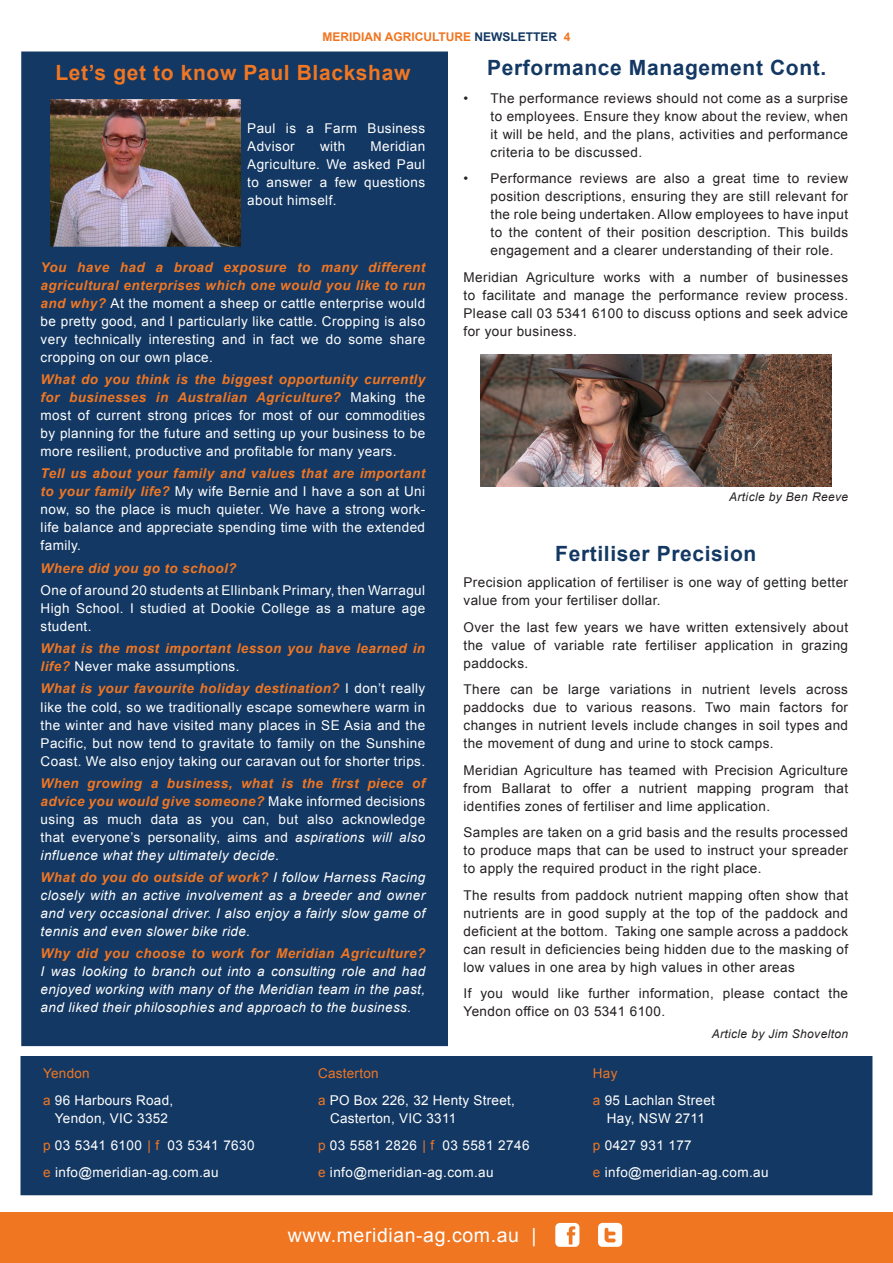
<style>
.page{position:relative;width:893px;height:1263px;background:#fff}
.page>*{position:absolute;margin:0;border:0;box-sizing:border-box;transform-origin:0 0}
.t1{font:700 21px "Arial";letter-spacing:.03em;color:#133863}
.t2{font:700 21px "Arial";letter-spacing:.03em;color:#f07622}
.t3{font:19.5px "Arial";letter-spacing:.03em;color:#fff}
.t4{font:13.5px/18px "Arial";letter-spacing:.03em;color:#fff;text-align:justify}
.t5{font:13.5px/18px "Arial";letter-spacing:.03em;color:#231f20;text-align:justify}
.t6{font:italic 13.5px/18px "Arial";letter-spacing:.03em;color:#fff;text-align:justify}
.t7{font:italic 700 13.5px/18px "Arial";letter-spacing:.03em;color:#f07622}
.t8{font:13.5px "Arial";letter-spacing:.02em;color:#f07622}
.t9{font:italic 12px "Arial";letter-spacing:.03em;color:#231f20}
.t10{font:700 12px "Arial";color:#f07622}
.s1{color:#133863}
.s2{font-weight:700;font-style:italic;color:#f07622}
.s3{font-weight:400;font-style:normal;color:#fff}
.s4{font-style:italic}
.s5{font-weight:700;color:#f07622}
.s6{color:#f07622}
</style>
<div class="page">
<div style="left:0;top:1212px;width:893px;height:51px;background:#f07622"></div>
<svg style="left:555px;top:1223px;width:24px;height:24px"></svg>
<svg style="left:598px;top:1223px;width:24px;height:24px"></svg>
<div style="left:21px;top:1056px;width:851px;height:139px;background:#133863"></div>
<div style="left:22px;top:52px;width:425px;height:993px;background:#133863"></div>
<div style="left:21px;top:52px;width:427px;height:994px;border:2px solid #133863"></div>
<img style="left:51px;top:100px;width:189px;height:146px">
<div style="left:44px;top:93px;width:203px;height:160px;border:6px solid #133863"></div>
<img style="left:481px;top:354px;width:350px;height:133px">
<p class="t10" style="left:322px;top:29px;width:249px">MERIDIAN AGRICULTURE <span class="s1">NEWSLETTER</span> 4</p>
<p class="t2" style="left:56px;top:59px;width:356px">Let’s get to know Paul Blackshaw</p>
<p class="t4" style="left:247px;top:120px;width:179px">Paul is a Farm Business<br>Advisor</p>
<p class="t4" style="left:247px;top:138px;width:179px;text-indent:123px">Meridian Agriculture. We asked Paul to answer a few questions about himself.</p>
<p class="t4" style="left:320px;top:138px;width:27px">with</p>
<p class="t4" style="left:41px;top:258px;width:386px"><span class="s2">You have had a broad exposure to many different agricultural enterprises which one would you like to run and why?</span> At the moment a sheep or cattle enterprise would be pretty good, and I particularly like cattle. Cropping is also very technically interesting and in fact we do some share cropping on our own place.</p>
<p class="t4" style="left:41px;top:371px;width:386px"><span class="s2">What do you think is the biggest opportunity currently for businesses in Australian Agriculture?</span> Making the most of current strong prices for most of our commodities by planning for the future and setting up your business to be more resilient, productive and profitable for many years.</p>
<p class="t4" style="left:41px;top:465px;width:386px"><span class="s2">Tell us about your family and values that are important to your family life?</span> My wife Bernie and I have a son at Uni now, so the place is much quieter. We have a strong work&shy;life balance and appreciate spending time with the extended family.</p>
<p class="t7" style="left:41px;top:559px;width:197px">Where did you go to school?</p>
<p class="t4" style="left:41px;top:581px;width:386px">One of around 20 students at Ellinbank Primary, then Warragul High School. I studied at Dookie College as a mature age student.</p>
<p class="t7" style="left:41px;top:640px;width:386px">What is the most important lesson you have learned in life? <span class="s3">Never make assumptions.</span></p>
<p class="t4" style="left:41px;top:680px;width:386px"><span class="s2">What is your favourite holiday destination?</span> I don’t really like the cold, so we traditionally escape somewhere warm in the winter and have visited many places in SE Asia and the Pacific, but now tend to gravitate to family on the Sunshine Coast. We also enjoy taking our caravan out for shorter trips.</p>
<p class="t4" style="left:41px;top:774px;width:386px"><span class="s2">When growing a business, what is the first piece of advice you would give someone?</span> Make informed decisions using as much data as you can, but also acknowledge that everyone’s personality, aims and <span class="s4">aspirations will also influence what they ultimately decide.</span></p>
<p class="t6" style="left:41px;top:868px;width:386px"><span class="s5">What do you do outside of work?</span> I follow Harness Racing closely with an active involvement as a breeder and owner and very occasional driver. I also enjoy a fairly slow game of tennis and even slower bike ride.</p>
<p class="t6" style="left:41px;top:945px;width:386px"><span class="s5">Why did you choose to work for Meridian Agriculture?<br></span>I was looking to branch out into a consulting role and had enjoyed working with many of the Meridian team in the past, and liked their philosophies and approach to the business.</p>
<p class="t1" style="left:487px;top:54px;width:341px">Performance Management Cont.</p>
<p class="t5" style="left:491px;top:89px;width:359px;text-indent:-27px">• The performance reviews should not come as a surprise to employees. Ensure they know about the review, when it will be held, and the plans, activities and performance criteria to be discussed.</p>
<p class="t5" style="left:491px;top:170px;width:359px;text-indent:-27px">• Performance reviews are also a great time to review position descriptions, ensuring they are still relevant for the role being undertaken. Allow employees to have input to the content of their position description. This builds engagement and a clearer understanding of their role.</p>
<p class="t5" style="left:464px;top:268px;width:386px">Meridian Agriculture works with a number of businesses to facilitate and manage the performance review process.<br>Please call 03 5341 6100 to discuss options and seek advice for your business.</p>
<p class="t9" style="left:729px;top:489px;width:120px">Article by Ben Reeve</p>
<p class="t1" style="left:555px;top:539px;width:203px">Fertiliser Precision</p>
<p class="t5" style="left:464px;top:574px;width:386px">Precision application of fertiliser is one way of getting better value from your fertiliser dollar.</p>
<p class="t5" style="left:464px;top:618px;width:386px">Over the last few years we have written extensively about the value of variable rate fertiliser application in grazing paddocks.</p>
<p class="t5" style="left:464px;top:681px;width:386px">There can be large variations in nutrient levels across paddocks due to various reasons. Two main factors for changes in nutrient levels include changes in soil types and the movement of dung and urine to stock camps.</p>
<p class="t5" style="left:464px;top:761px;width:386px">Meridian Agriculture has teamed with Precision Agriculture from Ballarat to offer a nutrient mapping program that identifies zones of fertiliser and lime application.</p>
<p class="t5" style="left:464px;top:824px;width:386px">Samples are taken on a grid basis and the results processed to produce maps that can be used to instruct your spreader to apply the required product in the right place.</p>
<p class="t5" style="left:464px;top:886px;width:386px">The results from paddock nutrient mapping often show that nutrients are in good supply at the top of the paddock and deficient at the bottom. Taking one sample across a paddock can result in deficiencies being hidden due to the masking of low values in one area by high values in other areas</p>
<p class="t5" style="left:464px;top:985px;width:386px">If you would like further information, please contact the<br>Yendon office on 03 5341 6100.</p>
<p class="t9" style="left:712px;top:1026px;width:138px">Article by Jim Shovelton</p>
<p class="t8" style="left:43px;top:1064px;width:48px">Yendon</p>
<p class="t4" style="left:43px;top:1091px;width:132px;text-align:center"><span class="s6">a</span> 96 Harbours Road,<br>Yendon, VIC 3352</p>
<p class="t4" style="left:43px;top:1136px;width:213px"><span class="s6">p</span> 03 5341 6100 <span class="s6">| f</span> 03 5341 7630</p>
<p class="t4" style="left:43px;top:1163px;width:177px"><span class="s6">e</span> info@meridian-ag.com.au</p>
<p class="t8" style="left:318px;top:1064px;width:62px">Casterton</p>
<p class="t4" style="left:330px;top:1091px;width:186px;text-indent:-12px"><span class="s6">a</span> PO Box 226, 32 Henty Street,<br>Casterton, VIC 3311</p>
<p class="t4" style="left:318px;top:1136px;width:213px"><span class="s6">p</span> 03 5581 2826 <span class="s6">| f</span> 03 5581 2746</p>
<p class="t4" style="left:318px;top:1163px;width:177px"><span class="s6">e</span> info@meridian-ag.com.au</p>
<p class="t3" style="left:288px;top:1223px;width:250px">www.meridian-ag.com.au |</p>
<p class="t8" style="left:593px;top:1064px;width:26px">Hay</p>
<p class="t4" style="left:593px;top:1091px;width:123px;text-align:center"><span class="s6">a</span> 95 Lachlan Street<br>Hay, NSW 2711</p>
<p class="t4" style="left:593px;top:1136px;width:100px"><span class="s6">p</span> 0427 931 177</p>
<p class="t4" style="left:593px;top:1163px;width:177px"><span class="s6">e</span> info@meridian-ag.com.au</p>
</div>
